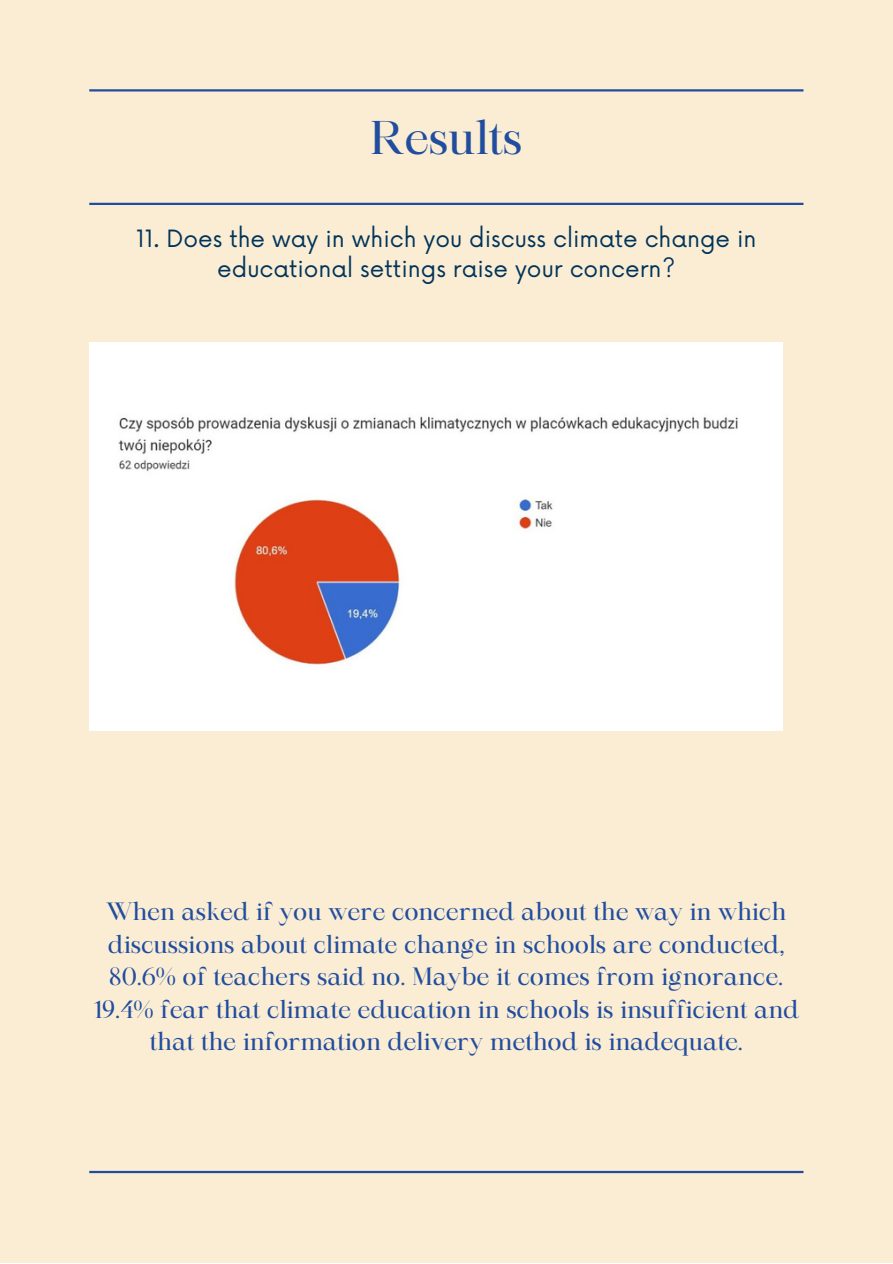
<style>
.page{position:relative;width:893px;height:1264px;background:#fff}
.page>*{position:absolute;margin:0;border:0;box-sizing:border-box;transform-origin:0 0}
.t1{font:45.3px "Maharlika";color:#214d9f}
.t2{font:24px/32.5px "Maharlika";color:#214d9f;text-align:center}
.t3{font:23.25px/29.2px "Now";color:#00345b;text-align:center}
</style>
<div class="page">
<div style="left:0;top:0;width:892px;height:1262px;background:#faedd3"></div>
<hr style="left:89px;top:203px;width:714px;height:2px;background:#214d9f">
<hr style="left:89px;top:89px;width:714px;height:2px;background:#214d9f">
<hr style="left:89px;top:1170px;width:714px;height:3px;background:#214d9f">
<img style="left:89px;top:343px;width:693px;height:387px">
<h1 class="t1" style="left:370px;top:119px;width:153px">Results</h1>
<p class="t3" style="left:136px;top:226px;width:622px">11. Does the way in which you discuss climate change in educational settings raise your concern?</p>
<p class="t2" style="left:93px;top:897px;width:707px">When asked if you were concerned about the way in which discussions about climate change in schools are conducted, 80.6% of teachers said no. Maybe it comes from ignorance.<br>19.4% fear that climate education in schools is insufficient and that the information delivery method is inadequate.</p>
</div>
